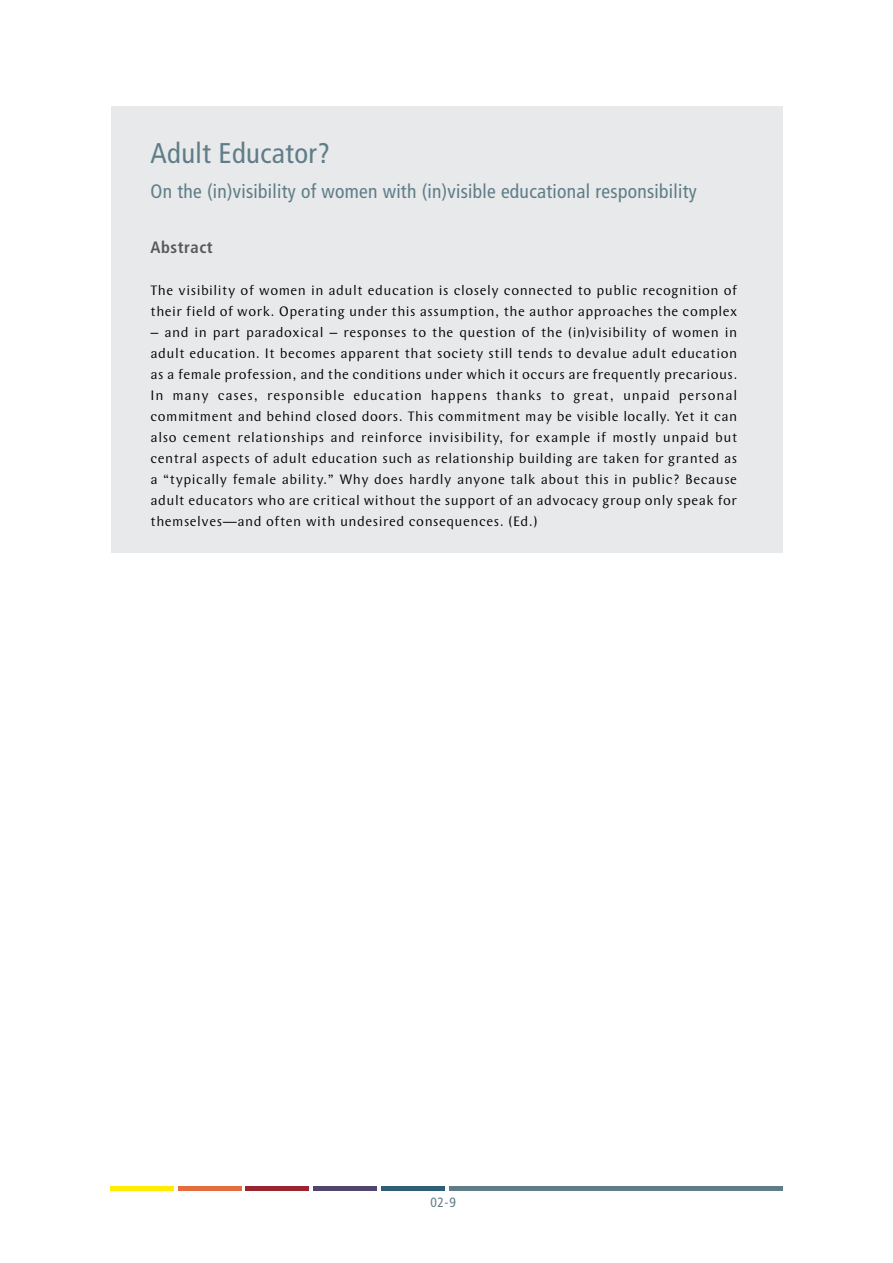
<style>
.page{position:relative;width:893px;height:1263px;background:#fff}
.page>*{position:absolute;margin:0;border:0;box-sizing:border-box;transform-origin:0 0}
.t1{font:condensed 28.5px "Frutiger LT Std";letter-spacing:.015em;color:#5f7d88}
.t2{font:condensed 19.5px "Frutiger LT Std";letter-spacing:.015em;color:#5f7d88}
.t3{font:700 condensed 16.5px "Frutiger LT Std";letter-spacing:.035em;color:#58585a}
.t4{font:14.25px/21px "Wunderlich OT";letter-spacing:.035em;color:#000}
.t5{font:condensed 13.5px "Frutiger LT Std";color:#5f7d88}
</style>
<div class="page">
<div style="left:111px;top:1186px;width:63px;height:5px;background:#ffed00"></div>
<div style="left:178px;top:1186px;width:64px;height:5px;background:#e56c3d"></div>
<div style="left:246px;top:1186px;width:63px;height:5px;background:#9b2433"></div>
<div style="left:313px;top:1186px;width:64px;height:5px;background:#4f456f"></div>
<div style="left:381px;top:1186px;width:63px;height:5px;background:#2f5e78"></div>
<div style="left:449px;top:1186px;width:333px;height:5px;background:#5f7d88"></div>
<div style="left:111px;top:106px;width:671px;height:447px;background:#e7e9eb"></div>
<h1 class="t1" style="left:151px;top:136px;width:181px">Adult Educator?</h1>
<h2 class="t2" style="left:151px;top:180px;width:548px">On the (in)visibility of women with (in)visible educational responsibility</h2>
<p class="t3" style="left:151px;top:237px;width:64px">Abstract</p>
<p class="t4" style="left:151px;top:280px;width:588px">The visibility of women in adult education is closely connected to public recognition of their field of work. Operating under this assumption, the author approaches the complex</p>
<p class="t4" style="left:151px;top:322px;width:589px;text-align:justify">– and in part paradoxical – responses to the question of the (in)visibility of women in adult education. It becomes apparent that society still tends to devalue adult education as a female profession, and the conditions under which it occurs are frequently precarious.<br>In many cases, responsible education happens thanks to great, unpaid personal commitment and behind closed doors. This commitment may be visible locally. Yet it can also cement relationships and reinforce invisibility, for example if mostly unpaid but central aspects of adult education such as relationship building are taken for granted as a “typically female ability.” Why does hardly anyone talk about this in public? Because adult educators who are critical without the support of an advocacy group only speak for themselves—and often with undesired consequences. (Ed.)</p>
<p class="t5" style="left:430px;top:1195px;width:27px">02-9</p>
</div>
